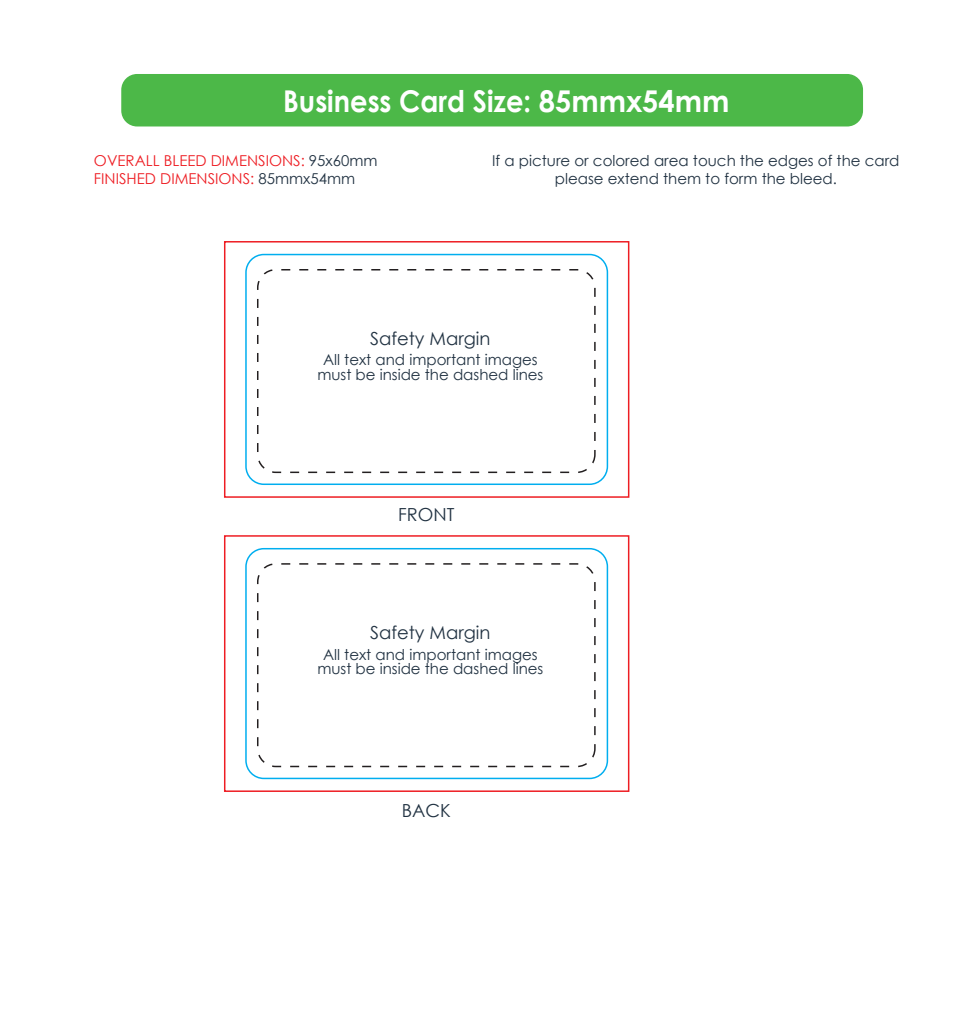
<style>
.page{position:relative;width:978px;height:1017px;background:#fff}
.page>*{position:absolute;margin:0;border:0;box-sizing:border-box;transform-origin:0 0}
.t1{font:700 30px "Century Gothic";color:#fff;scale:.91 1}
.t2{font:18px "Century Gothic";color:#213242}
.t3{font:15px/14.4px "Century Gothic";color:#213242;text-align:center}
.t4{font:15px/18.5px "Century Gothic";color:#ee1d23}
.s1{color:#213242}
</style>
<div class="page">
<div style="left:121px;top:74px;width:742px;height:52px;background:#4cb848;border-radius:16px"></div>
<div style="left:245px;top:254px;width:363px;height:231px;border:2px solid #00aeef;border-radius:18px"></div>
<div style="left:257px;top:269px;width:339px;height:204px;border:2px dashed #231f20;border-radius:18px"></div>
<div style="left:224px;top:241px;width:405px;height:257px;border:2px solid #ee1d23"></div>
<div style="left:245px;top:548px;width:363px;height:231px;border:2px solid #00aeef;border-radius:18px"></div>
<div style="left:257px;top:563px;width:339px;height:204px;border:2px dashed #231f20;border-radius:18px"></div>
<div style="left:224px;top:535px;width:405px;height:257px;border:2px solid #ee1d23"></div>
<h1 class="t1" style="left:283px;top:78px;width:492px">Business Card Size: 85mmx54mm</h1>
<p class="t4" style="left:94px;top:151px;width:285px">OVERALL BLEED DIMENSIONS: <span class="s1">95x60mm<br></span>FINISHED DIMENSIONS: <span class="s1">85mmx54mm</span></p>
<p class="t3" style="left:492px;top:152px;width:409px;line-height:17.4px">If a picture or colored area touch the edges of the card please extend them to form the bleed.</p>
<p class="t2" style="left:370px;top:326px;width:122px">Safety Margin</p>
<p class="t3" style="left:317px;top:352px;width:228px">All text and important images must be inside the dashed lines</p>
<p class="t2" style="left:398px;top:501px;width:58px">FRONT</p>
<p class="t2" style="left:370px;top:620px;width:122px">Safety Margin</p>
<p class="t3" style="left:317px;top:646px;width:228px">All text and important images must be inside the dashed lines</p>
<p class="t2" style="left:402px;top:797px;width:50px">BACK</p>
</div>
